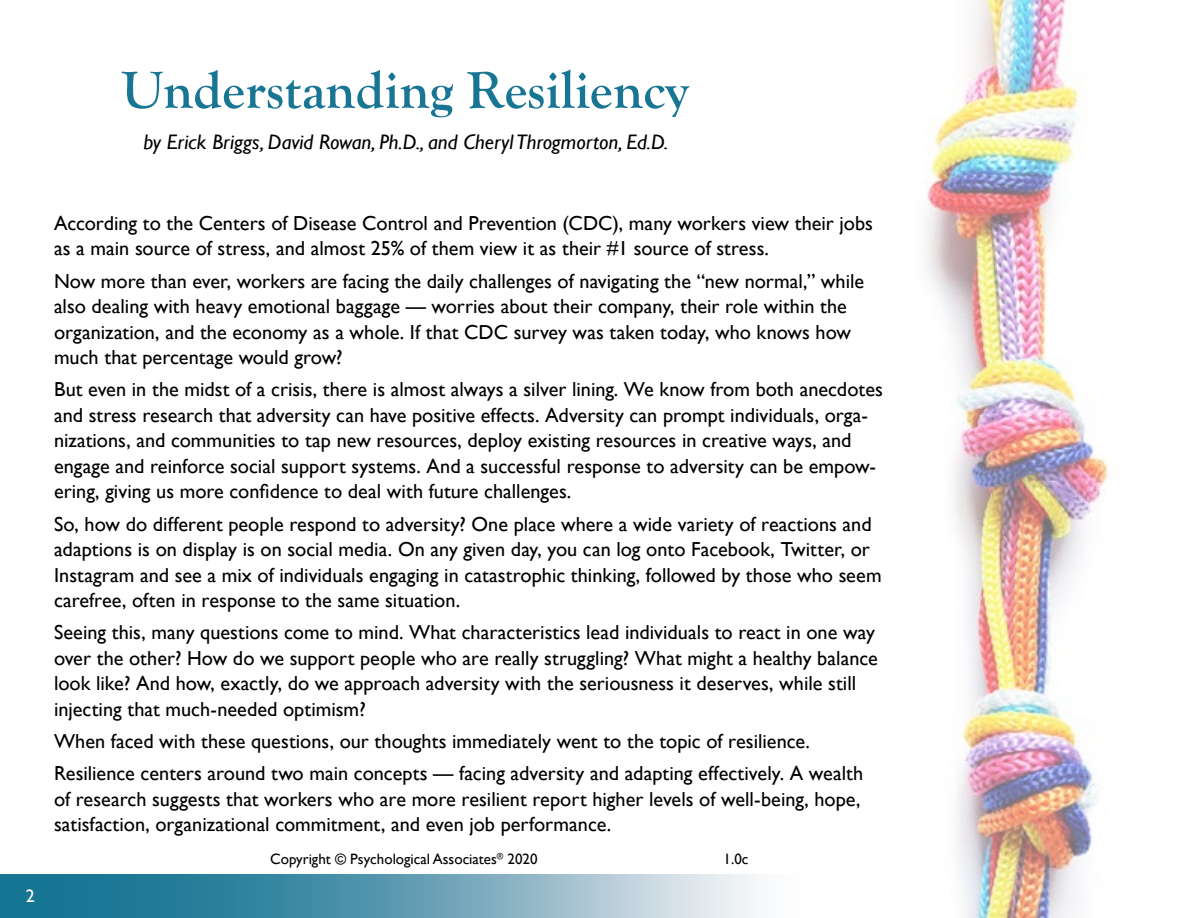
<style>
.page{position:relative;width:1188px;height:918px;background:#fff}
.page>*{position:absolute;margin:0;border:0;box-sizing:border-box;transform-origin:0 0}
.t1{font:700 54px "Goudy Old Style T";color:#187594}
.t2{font:italic 21px "Gill Sans";color:#000}
.t3{font:20.25px/25.5px "Gill Sans";color:#000}
.t4{font:18px "Gill Sans";color:#fff}
.t5{font:15px "Gill Sans";color:#000}
</style>
<div class="page">
<svg style="left:0;top:875px;width:756px;height:43px;background:#67a1b6"></svg>
<img style="left:926px;top:0;width:183px;height:918px">
<h1 class="t1" style="left:121px;top:60px;width:569px">Understanding Resiliency</h1>
<p class="t2" style="left:144px;top:130px;width:526px">by Erick Briggs, David Rowan, Ph.D., and Cheryl Throgmorton, Ed.D.</p>
<p class="t4" style="left:26px;top:885px;width:10px">2</p>
<p class="t3" style="left:54px;top:211px;width:820px">According to the Centers of Disease Control and Prevention (CDC), many workers view their jobs as a main source of stress, and almost 25% of them view it as their #1 source of stress.</p>
<p class="t3" style="left:54px;top:269px;width:812px">Now more than ever, workers are facing the daily challenges of navigating the “new normal,” while also dealing with heavy emotional baggage — worries about their company, their role within the organization, and the economy as a whole. If that CDC survey was taken today, who knows how much that percentage would grow?</p>
<p class="t3" style="left:54px;top:377px;width:830px">But even in the midst of a crisis, there is almost always a silver lining. We know from both anecdotes and stress research that adversity can have positive effects. Adversity can prompt individuals, orga&shy;nizations, and communities to tap new resources, deploy existing resources in creative ways, and engage and reinforce social support systems. And a successful response to adversity can be empow&shy;ering, giving us more confidence to deal with future challenges.</p>
<p class="t3" style="left:54px;top:512px;width:829px">So, how do different people respond to adversity? One place where a wide variety of reactions and adaptions is on display is on social media. On any given day, you can log onto Facebook, Twitter, or Instagram and see a mix of individuals engaging in catastrophic thinking, followed by those who seem carefree, often in response to the same situation.</p>
<p class="t3" style="left:54px;top:620px;width:826px">Seeing this, many questions come to mind. What characteristics lead individuals to react in one way over the other? How do we support people who are really struggling? What might a healthy balance look like? And how, exactly, do we approach adversity with the seriousness it deserves, while still injecting that much-needed optimism?</p>
<p class="t3" style="left:54px;top:726px;width:811px;line-height:32.2px">When faced with these questions, our thoughts immediately went to the topic of resilience.<br>Resilience centers around two main concepts — facing adversity and adapting effectively. A wealth</p>
<p class="t3" style="left:54px;top:787px;width:808px">of research suggests that workers who are more resilient report higher levels of well-being, hope, satisfaction, organizational commitment, and even job performance.</p>
<p class="t5" style="left:270px;top:850px;width:269px">Copyright © Psychological Associates<sup>®</sup> 2020</p>
<p class="t5" style="left:724px;top:850px;width:26px">1.0c</p>
</div>
